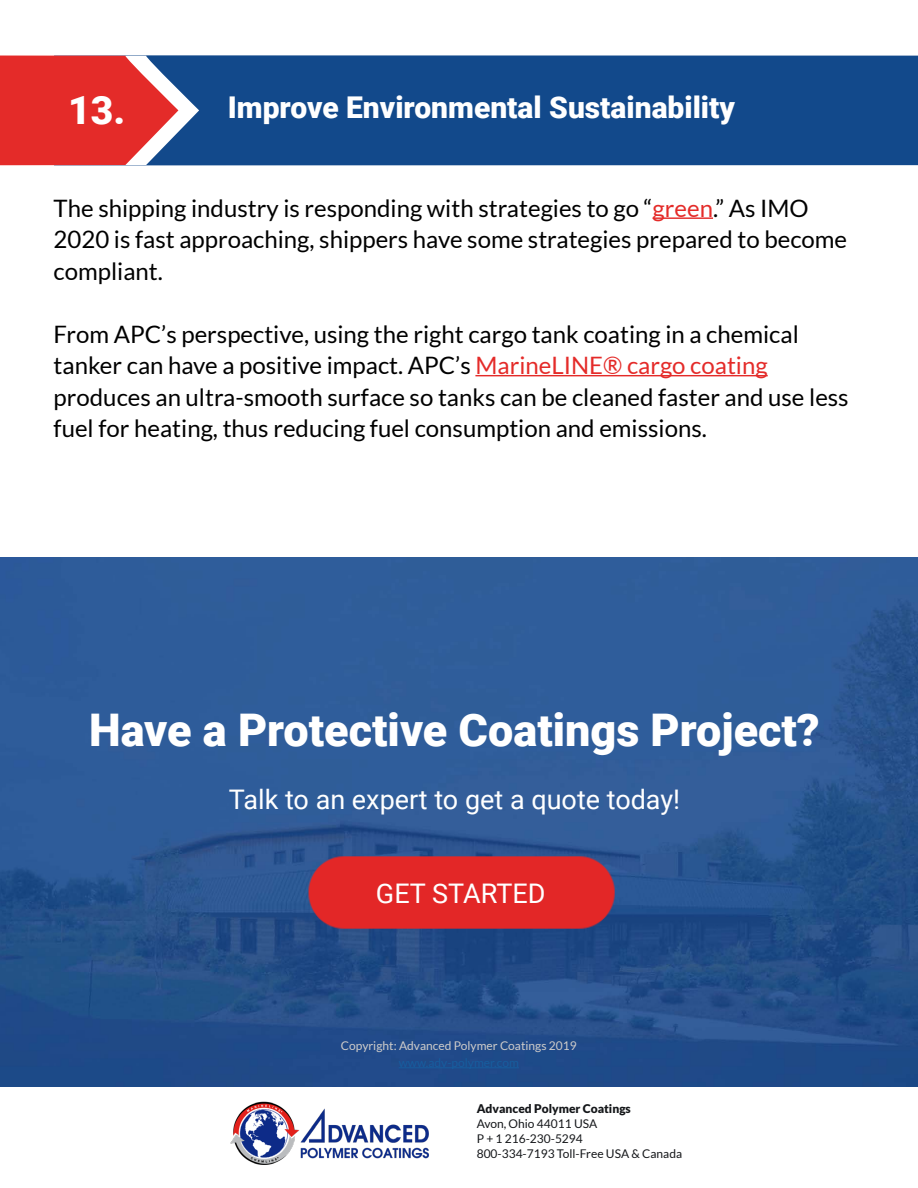
<style>
.page{position:relative;width:918px;height:1188px;background:#fff}
.page>*{position:absolute;margin:0;border:0;box-sizing:border-box;transform-origin:0 0}
.t1{font:900 45px "Roboto";color:#fff}
.t2{font:900 39px "Roboto";color:#fff}
.t3{font:900 30px "Roboto";color:#fff}
.t4{font:27px "Roboto";color:#fff}
.t5{font:24px/31.5px "Lato";color:#000}
.t6{font:12px "Lato";color:#15171a}
.t7{font:12px "Lato";color:#ceccca}
.t8{font:900 12px "Lato";color:#15171a}
.s1{color:#e42b29}
</style>
<div class="page">
<img style="left:0;top:557px;width:918px;height:530px">
<hr style="left:399px;top:1067px;width:120px;height:1px;background:#175d9e">
<img style="left:300px;top:853px;width:319px;height:80px">
<img style="left:230px;top:1101px;width:199px;height:64px">
<hr style="left:653px;top:217px;width:60px;height:2px;background:#e42b29">
<hr style="left:475px;top:375px;width:293px;height:1px;background:#e42b29">
<div style="left:199px;top:55px;width:719px;height:110px;background:#12498b"></div>
<svg style="left:0;top:55px;width:199px;height:110px;background:#c9454d"></svg>
<p class="t2" style="left:68px;top:83px;width:58px">13.</p>
<p class="t3" style="left:228px;top:86px;width:509px">Improve Environmental Sustainability</p>
<p class="t5" style="left:54px;top:192px;width:795px">The shipping industry is responding with strategies to go “<span class="s1">green</span>.” As IMO<br>2020 is fast approaching, shippers have some strategies prepared to become compliant.</p>
<p class="t5" style="left:54px;top:318px;width:797px">From APC’s perspective, using the right cargo tank coating in a chemical tanker can have a positive impact. APC’s <span class="s1">MarineLINE® cargo coating </span>produces an ultra-smooth surface so tanks can be cleaned faster and use less fuel for heating, thus reducing fuel consumption and emissions.</p>
<p class="t1" style="left:89px;top:699px;width:732px">Have a Protective Coatings Project?</p>
<p class="t4" style="left:229px;top:781px;width:453px">Talk to an expert to get a quote today!</p>
<p class="t4" style="left:376px;top:875px;width:171px">GET STARTED</p>
<p class="t7" style="left:341px;top:1039px;width:237px">Copyright: Advanced Polymer Coatings 2019</p>
<p class="t8" style="left:477px;top:1102px;width:156px">Advanced Polymer Coatings</p>
<p class="t6" style="left:477px;top:1117px;width:122px">Avon, Ohio 44011 USA</p>
<p class="t6" style="left:477px;top:1132px;width:108px">P + 1 216-230-5294</p>
<p class="t6" style="left:477px;top:1147px;width:207px">800-334-7193 Toll-Free USA &amp; Canada</p>
</div>
